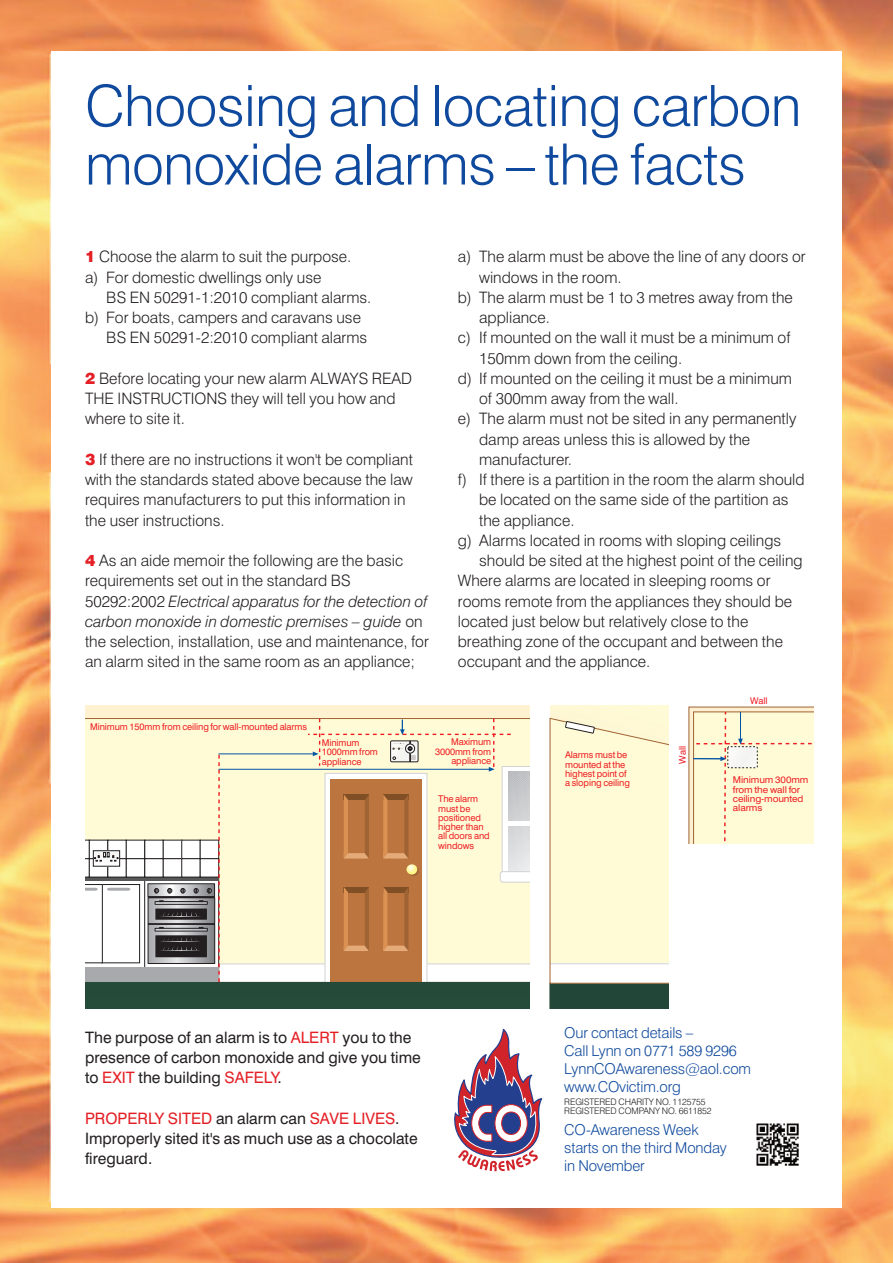
<style>
.page{position:relative;width:893px;height:1263px;background:#fff}
.page>*{position:absolute;margin:0;border:0;box-sizing:border-box;transform-origin:0 0}
.t1{font:300 57px/58.5px "Swiss 721 BT";letter-spacing:-.01em;color:#0f499d}
.t2{font:300 15.75px/20.2px "Swiss 721 BT";color:#231f20}
.t3{font:15.75px/20.2px "Swiss 721 BT";color:#231f20}
.t4{font:300 15px/18px "Swiss 721 BT";letter-spacing:-.01em;color:#0f499d}
.t5{font:9.3px/9.3px "Swiss 721 BT";color:#ee1d23}
.t6{font:9.3px/9.3px "Swiss 721 BT";color:#ee1d23;scale:1.07 1}
.t7{font:300 9px/9px "Swiss 721 BT";letter-spacing:-.01em;color:#231f20}
.s1{font-weight:900;color:#e41f25}
.s2{font-style:italic}
.s3{color:#e41f25}
</style>
<div class="page">
<img style="left:0;top:0;width:893px;height:1263px">
<div style="left:51px;top:51px;width:791px;height:1157px;background:#fff"></div>
<svg style="left:454px;top:1029px;width:89px;height:142px"></svg>
<div style="left:501px;top:1111px;width:20px;height:24px;border:1px solid #d1232a;border-radius:50%"></div>
<div style="left:495px;top:1104px;width:33px;height:38px;border:1px solid #d1232a;border-radius:50%"></div>
<img style="left:756px;top:1123px;width:43px;height:43px">
<div style="left:85px;top:706px;width:444px;height:12px;background:#fef2d1"></div>
<svg style="left:85px;top:718px;width:444px;height:291px;background:#d4cbaf"></svg>
<svg style="left:549px;top:706px;width:120px;height:303px;background:#eae9c9"></svg>
<svg style="left:688px;top:706px;width:125px;height:137px;background:#f9f1cf"></svg>
<h1 class="t1" style="left:85px;top:82px;width:718px">Choosing and locating carbon monoxide alarms – the facts</h1>
<p class="t2" style="left:85px;top:248px;width:268px"><span class="s1">1</span> Choose the alarm to suit the purpose. a) For domestic dwellings only use</p>
<p class="t2" style="left:106px;top:289px;width:267px">BS EN 50291-1:2010 compliant alarms.</p>
<p class="t2" style="left:85px;top:309px;width:277px">b) For boats, campers and caravans use</p>
<p class="t2" style="left:106px;top:329px;width:262px">BS EN 50291-2:2010 compliant alarms</p>
<p class="t2" style="left:85px;top:370px;width:329px"><span class="s1">2</span> Before locating your new alarm ALWAYS READ<br>THE INSTRUCTIONS they will tell you how and where to site it.</p>
<p class="t2" style="left:85px;top:451px;width:329px"><span class="s1">3</span> If there are no instructions it won't be compliant with the standards stated above because the law requires manufacturers to put this information in the user instructions.</p>
<p class="t2" style="left:85px;top:552px;width:345px"><span class="s1">4</span> As an aide memoir the following are the basic requirements set out in the standard BS 50292:2002 <span class="s2">Electrical apparatus for the detection of carbon monoxide in domestic premises – guide</span> on the selection, installation, use and maintenance, for an alarm sited in the same room as an appliance;</p>
<p class="t5" style="left:90px;top:722px;width:218px">Minimum 150mm from ceiling for wall-mounted alarms</p>
<p class="t2" style="left:458px;top:248px;width:349px">a) The alarm must be above the line of any doors or</p>
<p class="t2" style="left:479px;top:268px;width:144px">windows in the room.</p>
<p class="t2" style="left:458px;top:289px;width:336px">b) The alarm must be 1 to 3 metres away from the</p>
<p class="t2" style="left:479px;top:309px;width:72px">appliance.</p>
<p class="t2" style="left:458px;top:329px;width:334px">c) If mounted on the wall it must be a minimum of</p>
<p class="t2" style="left:479px;top:349px;width:205px">150mm down from the ceiling.</p>
<p class="t2" style="left:458px;top:370px;width:336px">d) If mounted on the ceiling it must be a minimum</p>
<p class="t2" style="left:479px;top:390px;width:201px">of 300mm away from the wall.</p>
<p class="t2" style="left:458px;top:410px;width:340px">e) The alarm must not be sited in any permanently</p>
<p class="t2" style="left:479px;top:430px;width:272px">damp areas unless this is allowed by the</p>
<p class="t2" style="left:479px;top:451px;width:94px">manufacturer.</p>
<p class="t2" style="left:458px;top:471px;width:348px">f) If there is a partition in the room the alarm should</p>
<p class="t2" style="left:479px;top:491px;width:311px">be located on the same side of the partition as</p>
<p class="t2" style="left:479px;top:511px;width:97px">the appliance.</p>
<p class="t2" style="left:458px;top:532px;width:325px">g) Alarms located in rooms with sloping ceilings</p>
<p class="t2" style="left:479px;top:552px;width:325px">should be sited at the highest point of the ceiling</p>
<p class="t2" style="left:458px;top:572px;width:314px">Where alarms are located in sleeping rooms or</p>
<p class="t2" style="left:458px;top:592px;width:336px">rooms remote from the appliances they should be</p>
<p class="t2" style="left:458px;top:613px;width:292px">located just below but relatively close to the</p>
<p class="t2" style="left:458px;top:633px;width:327px">breathing zone of the occupant and between the</p>
<p class="t2" style="left:458px;top:653px;width:194px">occupant and the appliance.</p>
<p class="t5" style="left:750px;top:697px;width:19px">Wall</p>
<p class="t5" style="left:322px;top:739px;width:58px">Minimum<br>1000mm from appliance</p>
<p class="t5" style="left:435px;top:738px;width:58px;text-align:right">Maximum<br>3000mm from appliance</p>
<p class="t5" style="left:438px;top:795px;width:53px">The alarm must be positioned higher than all doors and windows</p>
<p class="t3" style="left:85px;top:1028px;width:337px">The purpose of an alarm is to <span class="s3">ALERT</span> you to the presence of carbon monoxide and give you time to <span class="s3">EXIT</span> the building <span class="s3">SAFELY</span>.</p>
<p class="t3" style="left:85px;top:1109px;width:334px"><span class="s3">PROPERLY SITED</span> an alarm can <span class="s3">SAVE LIVES</span>.<br>Improperly sited it's as much use as a chocolate fireguard.</p>
<p class="t5" style="left:565px;top:751px;width:66px">Alarms must be mounted at the highest point of a sloping ceiling</p>
<p class="t5" style="left:679px;top:763px;width:19px;rotate:-90deg">Wall</p>
<p class="t6" style="left:733px;top:776px;width:72px">Minimum 300mm from the wall for ceiling-mounted alarms</p>
<p class="t4" style="left:564px;top:1025px;width:188px">Our contact details –<br>Call Lynn on 0771 589 9296<br>LynnCOAwareness@aol.com www.COvictim.org</p>
<p class="t7" style="left:564px;top:1099px;width:149px">REGISTERED CHARITY NO. 1125755<br>REGISTERED COMPANY NO. 6611852</p>
<p class="t4" style="left:564px;top:1122px;width:164px">CO-Awareness Week starts on the third Monday in November</p>
</div>
